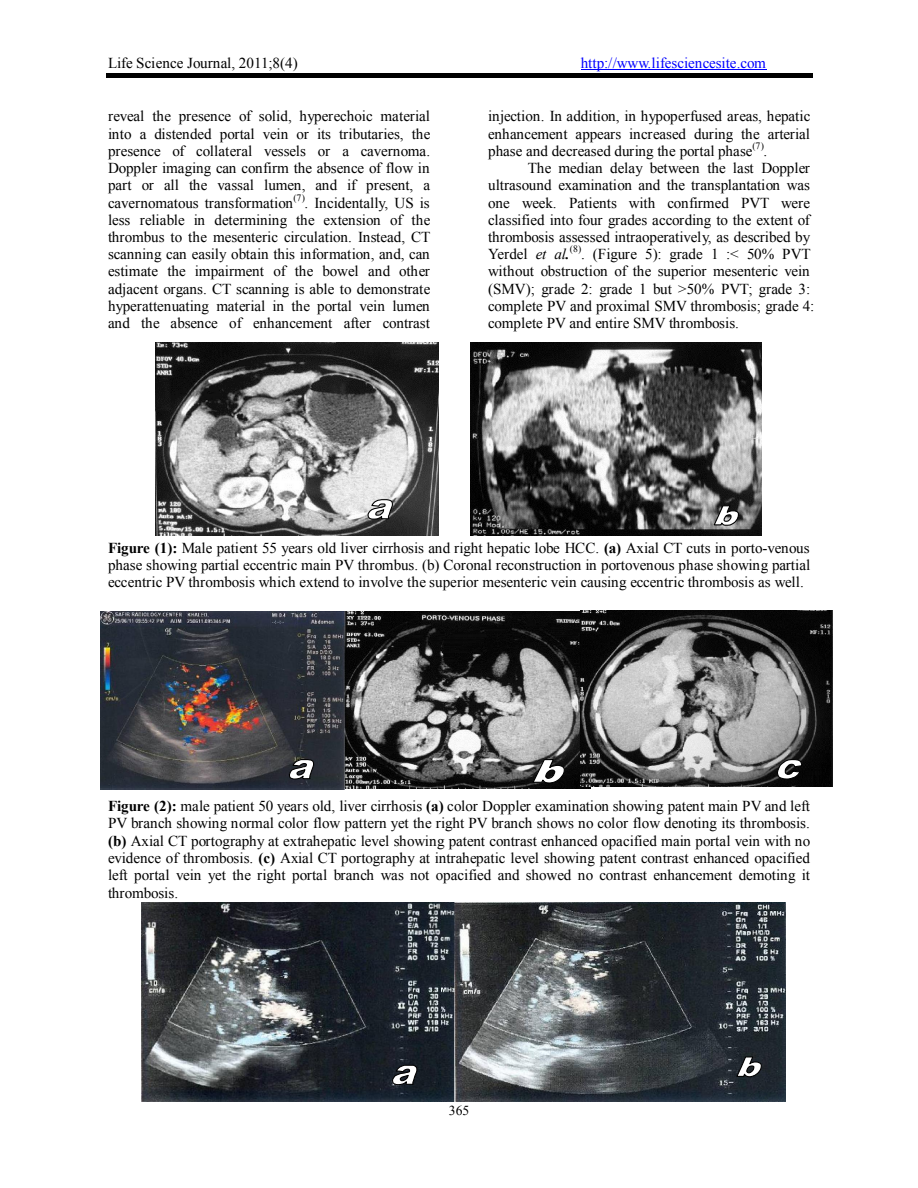
<style>
.page{position:relative;width:918px;height:1188px;background:#fff}
.page>*{position:absolute;margin:0;border:0;box-sizing:border-box;transform-origin:0 0}
.t1{font:15.15px/17.2px "Times New Roman+FPEF";color:#000;text-align:justify}
.t2{font:15.15px "Times New Roman+FPEF";color:#00f}
.t3{font:13.65px "Times New Roman+FPEF";color:#000}
.t4{font:9.75px "Times New Roman+FPEF";color:#000}
</style>
<div class="page">
<hr style="left:581px;top:69px;width:185px;height:1px;background:#00f">
<hr style="left:106px;top:76px;width:706px;height:1px;background:#000">
<hr style="left:106px;top:73px;width:706px;height:2px;background:#000">
<img style="left:155px;top:342px;width:284px;height:194px">
<img style="left:470px;top:342px;width:291px;height:194px">
<svg style="left:367px;top:499px;width:26px;height:21px"></svg>
<svg style="left:713px;top:504px;width:26px;height:23px"></svg>
<img style="left:100px;top:611px;width:490px;height:177px">
<img style="left:100px;top:788px;width:244px;height:1px">
<svg style="left:289px;top:759px;width:26px;height:21px"></svg>
<svg style="left:531px;top:758px;width:34px;height:26px"></svg>
<img style="left:581px;top:611px;width:252px;height:176px">
<svg style="left:777px;top:759px;width:26px;height:21px"></svg>
<img style="left:142px;top:903px;width:643px;height:199px">
<svg style="left:391px;top:1064px;width:27px;height:22px"></svg>
<svg style="left:735px;top:1056px;width:27px;height:22px"></svg>
<p class="t1" style="left:108px;top:55px;width:191px">Life Science Journal, 2011;8(4)</p>
<p class="t2" style="left:581px;top:57px;width:187px">http://www.lifesciencesite.com</p>
<p class="t1" style="left:108px;top:109px;width:324px">reveal the presence of solid, hyperechoic material into a distended portal vein or its tributaries, the presence of collateral vessels or a cavernoma.<br>Doppler imaging can confirm the absence of flow in part or all the vassal lumen, and if present, a cavernomatous transformation</p>
<p class="t4" style="left:293px;top:194px;width:13px">(7)</p>
<p class="t1" style="left:108px;top:195px;width:324px;text-indent:197px">. Incidentally, US is less reliable in determining the extension of the thrombus to the mesenteric circulation. Instead, CT scanning can easily obtain this information, and, can estimate the impairment of the bowel and other adjacent organs. CT scanning is able to demonstrate hyperattenuating material in the portal vein lumen and the absence of enhancement after contrast</p>
<p class="t1" style="left:488px;top:109px;width:324px">injection. In addition, in hypoperfused areas, hepatic enhancement appears increased during the arterial phase and decreased during the portal phase</p>
<p class="t4" style="left:752px;top:142px;width:13px">(7)</p>
<p class="t1" style="left:764px;top:144px;width:5px">.</p>
<p class="t1" style="left:528px;top:161px;width:284px">The median delay between the last Doppler</p>
<p class="t1" style="left:488px;top:178px;width:323px">ultrasound examination and the transplantation was</p>
<p class="t1" style="left:488px;top:195px;width:324px">one week. Patients with confirmed PVT were</p>
<p class="t1" style="left:488px;top:212px;width:323px">classified into four grades according to the extent of</p>
<p class="t1" style="left:488px;top:230px;width:324px">thrombosis assessed intraoperatively, as described by</p>
<p class="t1" style="left:488px;top:247px;width:83px">Yerdel et al.</p>
<p class="t4" style="left:570px;top:246px;width:13px">(8)</p>
<p class="t1" style="left:488px;top:247px;width:328px;text-align:left;text-indent:93px">. (Figure 5): grade 1 :&lt; 50% PVT without obstruction of the superior mesenteric vein (SMV); grade 2: grade 1 but &gt;50% PVT; grade 3: complete PV and proximal SMV thrombosis; grade 4: complete PV and entire SMV thrombosis.</p>
<p class="t1" style="left:108px;top:541px;width:704px">Figure (1): Male patient 55 years old liver cirrhosis and right hepatic lobe HCC. (a) Axial CT cuts in porto-venous phase showing partial eccentric main PV thrombus. (b) Coronal reconstruction in portovenous phase showing partial eccentric PV thrombosis which extend to involve the superior mesenteric vein causing eccentric thrombosis as well.</p>
<p class="t1" style="left:108px;top:799px;width:704px">Figure (2): male patient 50 years old, liver cirrhosis (a) color Doppler examination showing patent main PV and left PV branch showing normal color flow pattern yet the right PV branch shows no color flow denoting its thrombosis. (b) Axial CT portography at extrahepatic level showing patent contrast enhanced opacified main portal vein with no evidence of thrombosis. (c) Axial CT portography at intrahepatic level showing patent contrast enhanced opacified left portal vein yet the right portal branch was not opacified and showed no contrast enhancement demoting it thrombosis.</p>
<p class="t3" style="left:449px;top:1106px;width:22px">365</p>
</div>
